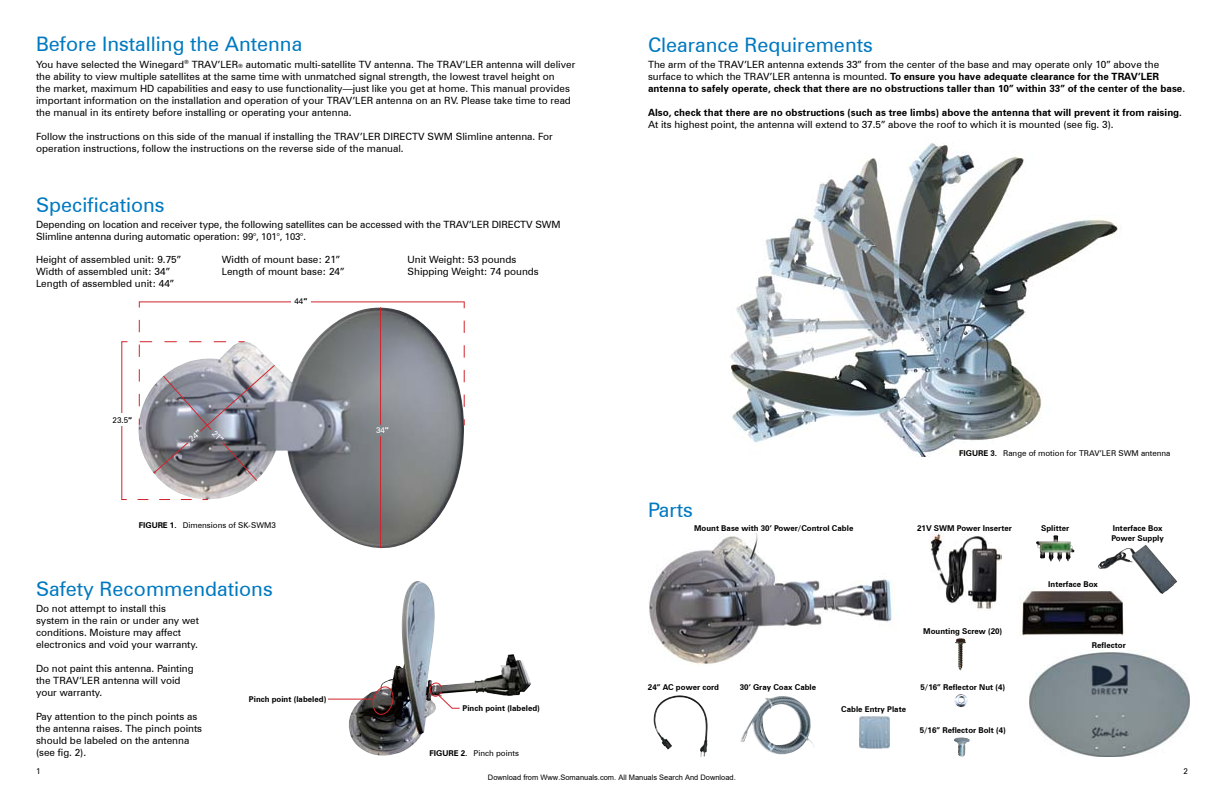
<style>
.page{position:relative;width:1224px;height:792px;background:#fff}
.page>*{position:absolute;margin:0;border:0;box-sizing:border-box;transform-origin:0 0}
.t1{font:20px "Zurich BT";color:#0079c1}
.t2{font:10px/12px "Zurich BT";color:#000}
.t3{font:700 10px/12px "Zurich BT";color:#000}
.t4{font:700 8px/9.6px "Zurich BT";color:#000}
.t5{font:8px "Zurich BT";color:#000}
.t6{font:8px "Zurich BT";color:#fff}
.t7{font:7.5px "Arial";color:#000}
.s1{font-size:5.8px}
.s2{font-size:9.5px}
.s3{font-family:"Arial";font-weight:700}
.s4{font-weight:700}
.s5{font-weight:400}
</style>
<div class="page">
<img style="left:730px;top:142px;width:391px;height:315px">
<img style="left:162px;top:308px;width:303px;height:241px">
<img style="left:649px;top:533px;width:243px;height:132px">
<img style="left:955px;top:638px;width:11px;height:33px">
<img style="left:1029px;top:652px;width:160px;height:104px">
<img style="left:740px;top:696px;width:74px;height:59px">
<img style="left:654px;top:695px;width:54px;height:62px">
<img style="left:859px;top:717px;width:30px;height:31px">
<img style="left:954px;top:737px;width:16px;height:20px">
<img style="left:954px;top:694px;width:14px;height:13px">
<img style="left:1020px;top:591px;width:104px;height:45px">
<img style="left:346px;top:582px;width:185px;height:174px">
<svg style="left:371px;top:684px;width:25px;height:32px"></svg>
<hr style="left:328px;top:699px;width:46px;height:1px;background:#d2232a">
<svg style="left:428px;top:681px;width:33px;height:28px"></svg>
<hr style="left:139px;top:301px;width:326px;height:1px;background:#d2232a">
<div style="left:291px;top:298px;width:20px;height:9px;background:#fff"></div>
<hr style="left:380px;top:436px;width:1px;height:112px;background:#d2232a">
<hr style="left:121px;top:342px;width:1px;height:158px;background:#d2232a">
<div style="left:109px;top:414px;width:27px;height:12px;background:#fff"></div>
<hr style="left:380px;top:307px;width:1px;height:118px;background:#d2232a">
<svg style="left:121px;top:499px;width:71px;height:1px"></svg>
<svg style="left:464px;top:314px;width:1px;height:93px"></svg>
<img style="left:1036px;top:536px;width:35px;height:26px">
<img style="left:929px;top:532px;width:72px;height:78px">
<img style="left:1098px;top:545px;width:48px;height:24px">
<svg style="left:138px;top:314px;width:138px;height:168px"></svg>
<h1 class="t1" style="left:36px;top:32px;width:268px">Before Installing the Antenna</h1>
<p class="t2" style="left:36px;top:58px;width:541px">You have selected the Winegard<sup>®</sup> TRAV’LER<span class="s1">®</span> automatic multi-satellite TV antenna. The TRAV’LER antenna will deliver the ability to view multiple satellites at the same time with unmatched signal strength, the lowest travel height on<br>the market, maximum HD capabilities and easy to use functionality—just like you get at home. This manual provides important information on the installation and operation of your TRAV’LER antenna on an RV. Please take time to read the manual in its entirety before installing or operating your antenna.</p>
<p class="t2" style="left:36px;top:130px;width:518px">Follow the instructions on this side of the manual if installing the TRAV’LER DIRECTV SWM Slimline antenna. For operation instructions, follow the instructions on the reverse side of the manual.</p>
<h1 class="t1" style="left:36px;top:192px;width:130px">Specifications</h1>
<p class="t2" style="left:36px;top:219px;width:526px">Depending on location and receiver type, the following satellites can be accessed with the TRAV’LER DIRECTV SWM<br>Slimline antenna during automatic operation: <span class="s2">99°, 101°, 103°.</span></p>
<p class="t2" style="left:36px;top:253px;width:146px">Height of assembled unit: 9.75”<br>Width of assembled unit: 34”<br>Length of assembled unit: 44”</p>
<p class="t2" style="left:222px;top:253px;width:124px">Width of mount base: 21”<br>Length of mount base: 24”</p>
<p class="t2" style="left:408px;top:253px;width:133px">Unit Weight: 53 pounds<br>Shipping Weight: 74 pounds</p>
<p class="t5" style="left:295px;top:296px;width:14px">44<span class="s3">″</span></p>
<p class="t5" style="left:113px;top:415px;width:21px">23.5<span class="s3">″</span></p>
<p class="t5" style="left:139px;top:520px;width:139px"><span class="s4">FIGURE 1.</span> Dimensions of SK-SWM3</p>
<h1 class="t1" style="left:36px;top:577px;width:238px">Safety Recommendations</h1>
<p class="t2" style="left:36px;top:603px;width:164px">Do not attempt to install this system in the rain or under any wet conditions. Moisture may affect electronics and void your warranty.</p>
<p class="t2" style="left:36px;top:663px;width:159px">Do not paint this antenna. Painting the TRAV’LER antenna will void your warranty.</p>
<p class="t2" style="left:36px;top:711px;width:168px">Pay attention to the pinch points as the antenna raises. The pinch points should be labeled on the antenna (see fig. 2).</p>
<p class="t4" style="left:249px;top:694px;width:79px">Pinch point (labeled)</p>
<p class="t6" style="left:376px;top:426px;width:14px">34<span class="s3">″</span></p>
<p class="t4" style="left:463px;top:703px;width:79px">Pinch point (labeled)</p>
<p class="t5" style="left:430px;top:748px;width:91px"><span class="s4">FIGURE 2.</span> Pinch points</p>
<h1 class="t1" style="left:648px;top:32px;width:226px">Clearance Requirements</h1>
<p class="t3" style="left:648px;top:58px;width:539px"><span class="s5">The arm of the TRAV’LER antenna extends 33” from the center of the base and may operate only 10” above the surface to which the TRAV’LER antenna is mounted.</span> To ensure you have adequate clearance for the TRAV’LER antenna to safely operate, check that there are no obstructions taller than 10” within 33” of the center of the base.</p>
<p class="t3" style="left:648px;top:106px;width:535px">Also, check that there are no obstructions (such as tree limbs) above the antenna that will prevent it from raising.</p>
<p class="t2" style="left:648px;top:118px;width:467px">At its highest point, the antenna will extend to 37.5” above the roof to which it is mounted (see fig. 3).</p>
<p class="t5" style="left:959px;top:448px;width:213px"><span class="s4">FIGURE 3.</span> Range of motion for TRAV’LER SWM antenna</p>
<h1 class="t1" style="left:648px;top:497px;width:47px">Parts</h1>
<p class="t4" style="left:694px;top:524px;width:161px">Mount Base with 30’ Power/Control Cable</p>
<p class="t4" style="left:917px;top:524px;width:96px">21V SWM Power Inserter</p>
<p class="t4" style="left:1041px;top:524px;width:30px">Splitter</p>
<p class="t4" style="left:1111px;top:524px;width:54px">Interface Box<br>Power Supply</p>
<p class="t4" style="left:1048px;top:580px;width:51px">Interface Box</p>
<p class="t4" style="left:648px;top:683px;width:73px">24” AC power cord</p>
<p class="t4" style="left:740px;top:683px;width:78px">30’ Gray Coax Cable</p>
<p class="t4" style="left:923px;top:627px;width:80px">Mounting Screw (20)</p>
<p class="t4" style="left:841px;top:704px;width:66px">Cable Entry Plate</p>
<p class="t4" style="left:920px;top:682px;width:86px">5/16” Reflector Nut (4)</p>
<p class="t4" style="left:920px;top:725px;width:88px">5/16” Reflector Bolt (4)</p>
<p class="t4" style="left:1092px;top:640px;width:35px">Reflector</p>
<p class="t5" style="left:36px;top:766px;width:6px">1</p>
<p class="t5" style="left:1184px;top:766px;width:6px">2</p>
<p class="t7" style="left:488px;top:774px;width:249px">Download from Www.Somanuals.com. All Manuals Search And Download.</p>
</div>
